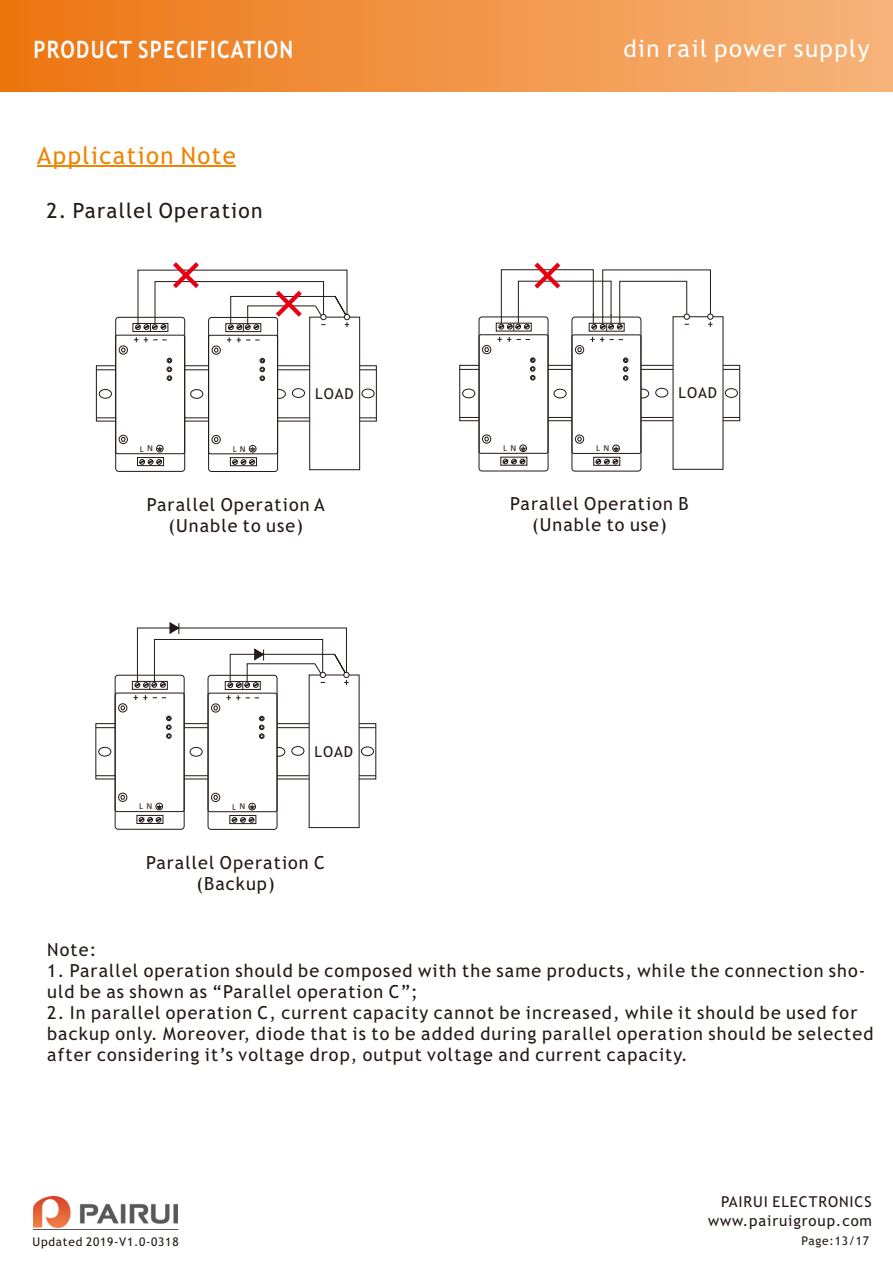
<style>
.page{position:relative;width:893px;height:1263px;background:#fff}
.page>*{position:absolute;margin:0;border:0;box-sizing:border-box;transform-origin:0 0}
.t1{font:700 24px "Trebuchet MS";letter-spacing:.06em;color:#fff;scale:.86 1}
.t2{font:24px "Trebuchet MS";letter-spacing:.06em;color:#fff}
.t3{font:24px "Trebuchet MS";letter-spacing:.06em;color:#f08300}
.t4{font:21px "Trebuchet MS";letter-spacing:.06em;color:#231916}
.t5{font:18px/20.9px "Trebuchet MS";letter-spacing:.06em;color:#231916;text-align:center}
.t6{font:15px "Trebuchet MS";letter-spacing:.06em;color:#231916}
.t7{font:12px "Trebuchet MS";letter-spacing:.06em;color:#231916}
.t8{font:9.15px "Calibri";color:#231916}
</style>
<div class="page">
<div style="left:0;top:0;width:893px;height:91px;background:linear-gradient(to right,#ec7511,#f6b47b)"></div>
<img style="left:33px;top:1196px;width:144px;height:31px">
<hr style="left:33px;top:1229px;width:145px;height:1px;background:#595857">
<div style="left:115px;top:693px;width:69px;height:119px;border:1px solid #231916;border-radius:2px"></div>
<div style="left:132px;top:681px;width:36px;height:8px;border:1px solid #231916"></div>
<svg style="left:120px;top:705px;width:5px;height:5px"></svg>
<div style="left:118px;top:703px;width:9px;height:9px;border:1px solid #231916;border-radius:50%"></div>
<svg style="left:120px;top:795px;width:5px;height:5px"></svg>
<div style="left:118px;top:793px;width:9px;height:9px;border:1px solid #231916;border-radius:50%"></div>
<svg style="left:96px;top:727px;width:19px;height:1px"></svg>
<svg style="left:96px;top:775px;width:19px;height:1px"></svg>
<div style="left:99px;top:747px;width:12px;height:9px;border:1px solid #231916;border-radius:50%"></div>
<svg style="left:134px;top:622px;width:242px;height:206px"></svg>
<div style="left:359px;top:365px;width:18px;height:56px;border:1px solid #231916"></div>
<div style="left:115px;top:317px;width:70px;height:155px;border:1px solid #231916;border-radius:3px"></div>
<div style="left:115px;top:335px;width:70px;height:119px;border:1px solid #231916;border-radius:2px"></div>
<div style="left:133px;top:323px;width:35px;height:9px;border:1px solid #231916"></div>
<svg style="left:121px;top:348px;width:5px;height:4px"></svg>
<div style="left:119px;top:346px;width:9px;height:8px;border:1px solid #231916;border-radius:50%"></div>
<svg style="left:121px;top:437px;width:5px;height:5px"></svg>
<div style="left:119px;top:435px;width:9px;height:9px;border:1px solid #231916;border-radius:50%"></div>
<div style="left:96px;top:365px;width:20px;height:56px;border:1px solid #231916"></div>
<svg style="left:96px;top:370px;width:20px;height:1px"></svg>
<svg style="left:96px;top:418px;width:20px;height:1px"></svg>
<div style="left:99px;top:389px;width:13px;height:9px;border:1px solid #231916;border-radius:50%"></div>
<svg style="left:134px;top:262px;width:242px;height:208px"></svg>
<div style="left:479px;top:335px;width:69px;height:118px;border:1px solid #231916;border-radius:2px"></div>
<div style="left:496px;top:323px;width:35px;height:8px;border:1px solid #231916"></div>
<svg style="left:484px;top:347px;width:5px;height:5px"></svg>
<div style="left:482px;top:345px;width:9px;height:9px;border:1px solid #231916;border-radius:50%"></div>
<svg style="left:484px;top:437px;width:5px;height:4px"></svg>
<div style="left:482px;top:435px;width:9px;height:8px;border:1px solid #231916;border-radius:50%"></div>
<div style="left:459px;top:365px;width:20px;height:56px;border:1px solid #231916"></div>
<svg style="left:460px;top:369px;width:19px;height:1px"></svg>
<svg style="left:460px;top:417px;width:19px;height:1px"></svg>
<div style="left:462px;top:389px;width:13px;height:9px;border:1px solid #231916;border-radius:50%"></div>
<svg style="left:497px;top:262px;width:243px;height:208px"></svg>
<hr style="left:37px;top:166px;width:199px;height:1px;background:#f08300">
<h1 class="t1" style="left:33px;top:40px;width:304px">PRODUCT SPECIFICATION</h1>
<h1 class="t3" style="left:37px;top:146px;width:200px">Application Note</h1>
<p class="t4" style="left:46px;top:202px;width:218px">2. Parallel Operation</p>
<h1 class="t2" style="left:623px;top:39px;width:248px">din rail power supply</h1>
<p class="t6" style="left:315px;top:388px;width:40px">LOAD</p>
<p class="t8" style="left:140px;top:445px;width:15px">L N</p>
<p class="t8" style="left:233px;top:445px;width:15px">L N</p>
<p class="t8" style="left:503px;top:444px;width:15px">L N</p>
<p class="t8" style="left:596px;top:444px;width:15px">L N</p>
<p class="t6" style="left:678px;top:387px;width:40px">LOAD</p>
<p class="t5" style="left:147px;top:496px;width:179px">Parallel Operation A (Unable to use)</p>
<p class="t5" style="left:510px;top:495px;width:180px">Parallel Operation B (Unable to use)</p>
<p class="t8" style="left:139px;top:802px;width:15px">L N</p>
<p class="t8" style="left:232px;top:803px;width:15px">L N</p>
<p class="t6" style="left:315px;top:746px;width:40px">LOAD</p>
<p class="t5" style="left:146px;top:854px;width:180px">Parallel Operation C (Backup)</p>
<p class="t5" style="left:47px;top:941px;width:51px">Note:</p>
<p class="t5" style="left:47px;top:962px;width:820px;text-align:left">1. Parallel operation should be composed with the same products, while the connection sho&shy;uld be as shown as “Parallel operation C”;</p>
<p class="t5" style="left:47px;top:1004px;width:828px;text-align:left">2. In parallel operation C, current capacity cannot be increased, while it should be used for backup only. Moreover, diode that is to be added during parallel operation should be selected after considering it’s voltage drop, output voltage and current capacity.</p>
<p class="t7" style="left:33px;top:1237px;width:147px">Updated 2019-V1.0-0318</p>
<p class="t6" style="left:721px;top:1196px;width:152px">PAIRUI ELECTRONICS</p>
<p class="t6" style="left:708px;top:1215px;width:165px">www.pairuigroup.com</p>
<p class="t7" style="left:802px;top:1236px;width:69px">Page:13/17</p>
</div>
